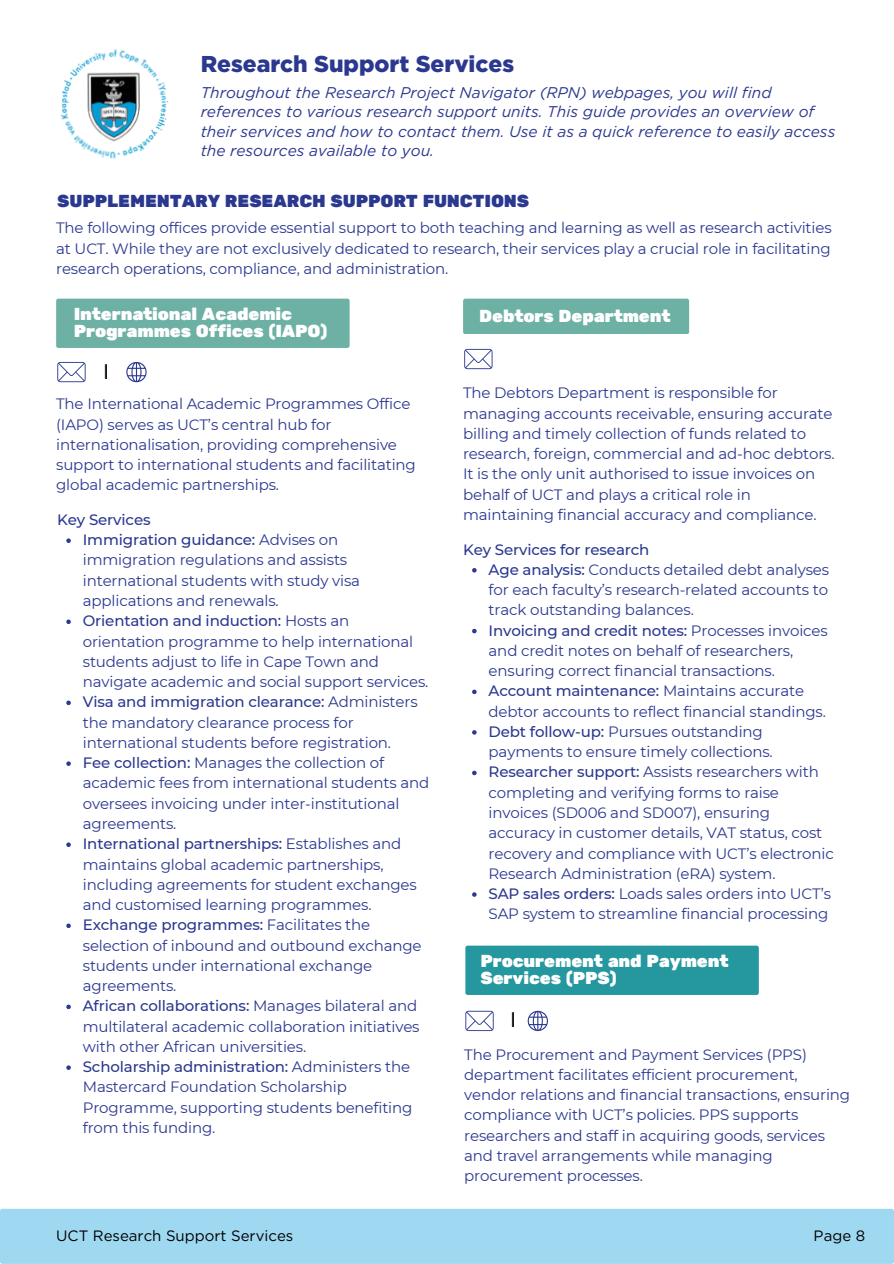
<style>
.page{position:relative;width:894px;height:1264px;background:#fff}
.page>*{position:absolute;margin:0;border:0;box-sizing:border-box;transform-origin:0 0}
.t1{font:900 22.95px "Gotham";color:#2b388f}
.t2{font:500 21.45px "Cell C Sans";color:#000}
.t3{font:17.25px/17px "Rubik One";letter-spacing:-.01em;color:#fff}
.t4{font:17.25px "Rubik One";letter-spacing:-.01em;color:#2b388f}
.t5{font:italic 15.45px/19.5px "Gotham";color:#2b388f}
.t6{font:15px/20.2px "Montserrat";letter-spacing:-.01em;color:#2b388f}
.t7{font:15px "Gotham";color:#000}
.s1{font-weight:500}
</style>
<div class="page">
<img style="left:60px;top:49px;width:109px;height:110px">
<div style="left:56px;top:298px;width:293px;height:50px;background:#6db1a4"></div>
<svg style="left:66px;top:538px;width:5px;height:5px"></svg>
<svg style="left:66px;top:619px;width:5px;height:5px"></svg>
<svg style="left:66px;top:700px;width:5px;height:5px"></svg>
<svg style="left:66px;top:761px;width:5px;height:5px"></svg>
<svg style="left:66px;top:842px;width:5px;height:5px"></svg>
<svg style="left:66px;top:923px;width:5px;height:5px"></svg>
<svg style="left:66px;top:1004px;width:5px;height:5px"></svg>
<svg style="left:66px;top:1065px;width:5px;height:4px"></svg>
<div style="left:463px;top:298px;width:226px;height:36px;background:#6db1a4"></div>
<svg style="left:464px;top:349px;width:28px;height:20px"></svg>
<svg style="left:472px;top:568px;width:4px;height:4px"></svg>
<svg style="left:472px;top:629px;width:4px;height:4px"></svg>
<svg style="left:472px;top:689px;width:4px;height:5px"></svg>
<svg style="left:472px;top:730px;width:4px;height:4px"></svg>
<svg style="left:472px;top:770px;width:4px;height:5px"></svg>
<svg style="left:472px;top:892px;width:4px;height:4px"></svg>
<div style="left:465px;top:945px;width:293px;height:49px;background:#25979f"></div>
<svg style="left:465px;top:1010px;width:28px;height:21px"></svg>
<svg style="left:527px;top:1010px;width:21px;height:21px"></svg>
<div style="left:0;top:1208px;width:893px;height:55px;background:#9fd9f1"></div>
<svg style="left:57px;top:362px;width:28px;height:20px"></svg>
<svg style="left:126px;top:362px;width:21px;height:20px"></svg>
<h1 class="t1" style="left:201px;top:50px;width:315px">Research Support Services</h1>
<p class="t5" style="left:201px;top:82px;width:636px">Throughout the Research Project Navigator (RPN) webpages, you will find references to various research support units. This guide provides an overview of their services and how to contact them. Use it as a quick reference to easily access the resources available to you.</p>
<p class="t4" style="left:57px;top:191px;width:473px">SUPPLEMENTARY RESEARCH SUPPORT FUNCTIONS</p>
<p class="t6" style="left:56px;top:218px;width:776px;text-align:justify">The following offices provide essential support to both teaching and learning as well as research activities at UCT. While they are not exclusively dedicated to research, their services play a crucial role in facilitating research operations, compliance, and administration.</p>
<p class="t3" style="left:74px;top:306px;width:255px">International Academic<br>Programmes Offices (IAPO)</p>
<h2 class="t2" style="left:103px;top:361px;width:6px">l</h2>
<p class="t6" style="left:56px;top:394px;width:361px">The International Academic Programmes Office (IAPO) serves as UCT’s central hub for internationalisation, providing comprehensive support to international students and facilitating global academic partnerships.</p>
<p class="t6" style="left:83px;top:509px;width:348px;text-indent:-25px"><span class="s1">Key Services<br>Immigration guidance:</span> Advises on immigration regulations and assists international students with study visa applications and renewals.<br><span class="s1">Orientation and induction:</span> Hosts an orientation programme to help international students adjust to life in Cape Town and navigate academic and social support services.<br><span class="s1">Visa and immigration clearance:</span> Administers the mandatory clearance process for international students before registration.<br><span class="s1">Fee collection:</span> Manages the collection of academic fees from international students and oversees invoicing under inter-institutional agreements.<br><span class="s1">International partnerships:</span> Establishes and maintains global academic partnerships, including agreements for student exchanges and customised learning programmes.<br><span class="s1">Exchange programmes:</span> Facilitates the selection of inbound and outbound exchange students under international exchange agreements.<br><span class="s1">African collaborations:</span> Manages bilateral and multilateral academic collaboration initiatives with other African universities.<br><span class="s1">Scholarship administration:</span> Administers the Mastercard Foundation Scholarship Programme, supporting students benefiting from this funding.</p>
<p class="t3" style="left:479px;top:307px;width:193px">Debtors Department</p>
<p class="t6" style="left:463px;top:383px;width:373px">The Debtors Department is responsible for managing accounts receivable, ensuring accurate billing and timely collection of funds related to research, foreign, commercial and ad-hoc debtors.<br>It is the only unit authorised to issue invoices on behalf of UCT and plays a critical role in maintaining financial accuracy and compliance.</p>
<p class="t6" style="left:488px;top:539px;width:346px;text-indent:-25px"><span class="s1">Key Services for research<br>Age analysis:</span> Conducts detailed debt analyses for each faculty’s research-related accounts to track outstanding balances.<br><span class="s1">Invoicing and credit notes:</span> Processes invoices and credit notes on behalf of researchers, ensuring correct financial transactions.<br><span class="s1">Account maintenance:</span> Maintains accurate debtor accounts to reflect financial standings.<br><span class="s1">Debt follow-up:</span> Pursues outstanding payments to ensure timely collections.<br><span class="s1">Researcher support:</span> Assists researchers with completing and verifying forms to raise invoices (SD006 and SD007), ensuring accuracy in customer details, VAT status, cost recovery and compliance with UCT’s electronic Research Administration (eRA) system.<br><span class="s1">SAP sales orders:</span> Loads sales orders into UCT’s SAP system to streamline financial processing</p>
<p class="t3" style="left:480px;top:953px;width:249px">Procurement and Payment<br>Services (PPS)</p>
<h2 class="t2" style="left:510px;top:1009px;width:6px">l</h2>
<p class="t6" style="left:464px;top:1044px;width:387px">The Procurement and Payment Services (PPS) department facilitates efficient procurement, vendor relations and financial transactions, ensuring compliance with UCT’s policies. PPS supports researchers and staff in acquiring goods, services and travel arrangements while managing procurement processes.</p>
<p class="t7" style="left:56px;top:1226px;width:239px">UCT Research Support Services</p>
<p class="t7" style="left:813px;top:1226px;width:53px">Page 8</p>
</div>
